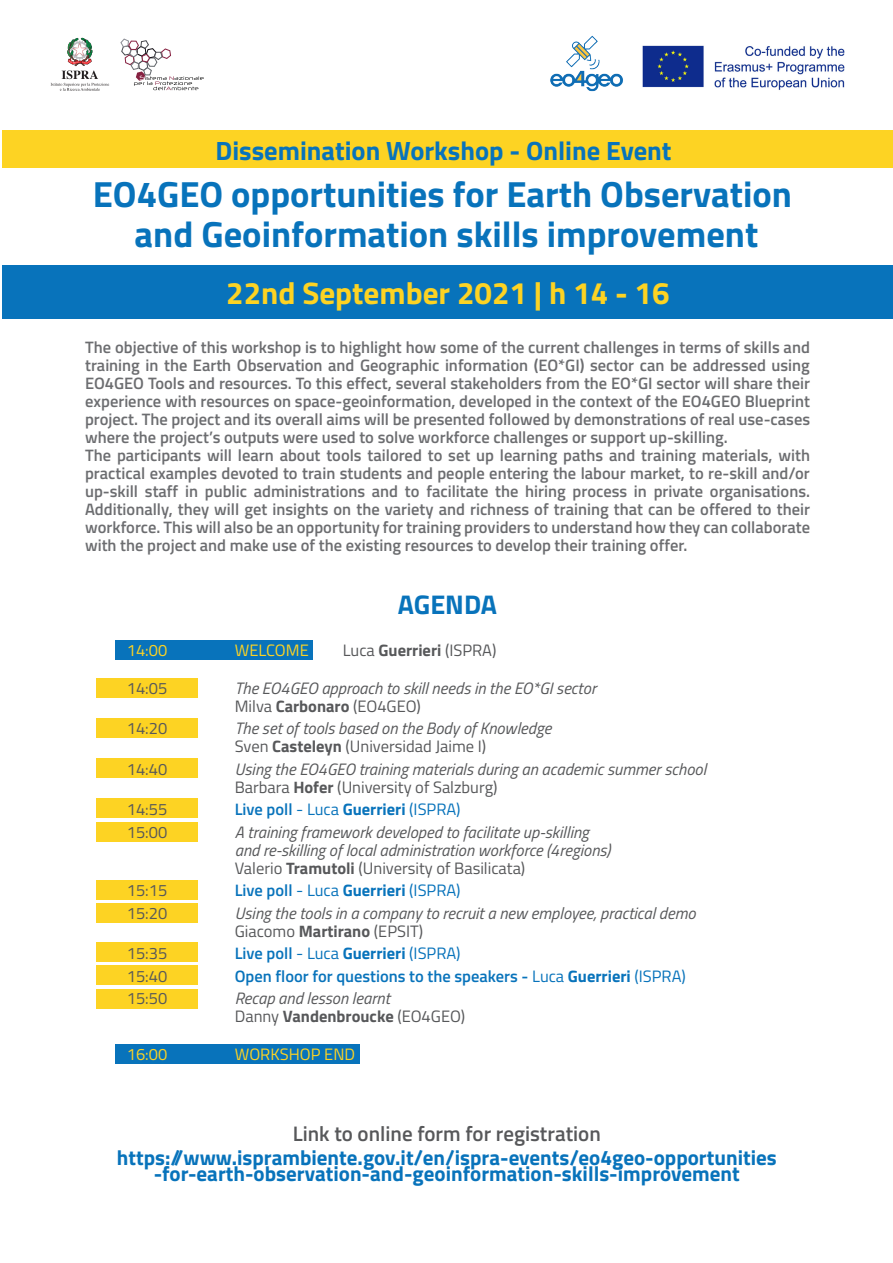
<style>
.page{position:relative;width:893px;height:1263px;background:#fff}
.page>*{position:absolute;margin:0;border:0;box-sizing:border-box;transform-origin:0 0}
.t1{font:700 36.45px/39.8px "Titillium Web";color:#0873bb;text-align:center}
.t2{font:700 31.2px "Titillium Web";color:#fdd323}
.t3{font:700 27px "Titillium Web";color:#0873bb}
.t4{font:700 26.4px "Titillium Web";color:#0873bb}
.t5{font:700 21px/16.5px "Titillium Web";color:#0873bb;text-align:center}
.t6{font:600 21px "Titillium Web";color:#57585a}
.t7{font:600 16.5px/18px "Titillium Web";color:#6c6d70}
.t8{font:italic 16.5px/18px "Titillium Web";color:#57585a}
.t9{font:16.5px "Titillium Web";color:#0873bb}
.t10{font:16.5px "Titillium Web";color:#57585a}
.t11{font:600 16.5px "Titillium Web";color:#0873bb}
.t12{font:16.5px "Titillium Web";color:#fdd323}
.s1{font-weight:700}
.s2{font-style:normal}
.s3{font-weight:700;font-style:normal}
.s4{font-weight:600}
.s5{font-weight:400}
</style>
<div class="page">
<div style="left:2px;top:265px;width:891px;height:54px;background:#0873bb"></div>
<div style="left:2px;top:130px;width:891px;height:38px;background:#fdd323"></div>
<svg style="left:51px;top:38px;width:58px;height:53px"></svg>
<svg style="left:120px;top:38px;width:84px;height:52px"></svg>
<img style="left:550px;top:35px;width:73px;height:57px">
<img style="left:642px;top:45px;width:203px;height:45px">
<div style="left:115px;top:641px;width:198px;height:19px;background:#0873bb"></div>
<div style="left:115px;top:1044px;width:244px;height:19px;background:#0873bb"></div>
<div style="left:97px;top:678px;width:101px;height:19px;background:#fdd323"></div>
<div style="left:97px;top:718px;width:101px;height:20px;background:#fdd323"></div>
<div style="left:97px;top:758px;width:101px;height:20px;background:#fdd323"></div>
<div style="left:97px;top:799px;width:101px;height:19px;background:#fdd323"></div>
<div style="left:97px;top:822px;width:101px;height:20px;background:#fdd323"></div>
<div style="left:97px;top:880px;width:101px;height:19px;background:#fdd323"></div>
<div style="left:97px;top:903px;width:101px;height:20px;background:#fdd323"></div>
<div style="left:97px;top:942px;width:101px;height:19px;background:#fdd323"></div>
<div style="left:97px;top:966px;width:101px;height:19px;background:#fdd323"></div>
<div style="left:97px;top:989px;width:101px;height:20px;background:#fdd323"></div>
<h3 class="t4" style="left:216px;top:131px;width:458px">Dissemination Workshop - Online Event</h3>
<h1 class="t1" style="left:93px;top:173px;width:700px">EO4GEO opportunities for Earth Observation and Geoinformation skills improvement</h1>
<h2 class="t2" style="left:226px;top:269px;width:445px">22nd September 2021 | h 14 - 16</h2>
<p class="t7" style="left:85px;top:337px;width:727px">The objective of this workshop is to highlight how some of the current challenges in terms of skills and training in the Earth Observation and Geographic information (EO*GI) sector can be addressed using EO4GEO Tools and resources. To this effect, several stakeholders from the EO*GI sector will share their experience with resources on space-geoinformation, developed in the context of the EO4GEO Blueprint project. The project and its overall aims will be presented followed by demonstrations of real use-cases where the project’s outputs were used to solve workforce challenges or support up-skilling.<br>The participants will learn about tools tailored to set up learning paths and training materials, with practical examples devoted to train students and people entering the labour market, to re-skill and/or up-skill staff in public administrations and to facilitate the hiring process in private organisations.<br>Additionally, they will get insights on the variety and richness of training that can be offered to their workforce. This will also be an opportunity for training providers to understand how they can collaborate with the project and make use of the existing resources to develop their training offer.</p>
<h3 class="t3" style="left:398px;top:584px;width:101px">AGENDA</h3>
<p class="t12" style="left:127px;top:638px;width:42px">14:00</p>
<p class="t12" style="left:235px;top:638px;width:76px">WELCOME</p>
<p class="t10" style="left:343px;top:638px;width:155px">Luca <span class="s1">Guerrieri</span> (ISPRA)</p>
<p class="t10" style="left:127px;top:676px;width:42px">14:05</p>
<p class="t8" style="left:235px;top:678px;width:363px">The EO4GEO approach to skill needs in the EO*GI sector<br><span class="s2">Milva</span> <span class="s3">Carbonaro</span> <span class="s2">(EO4GEO)</span></p>
<p class="t10" style="left:127px;top:716px;width:42px">14:20</p>
<p class="t8" style="left:235px;top:718px;width:318px">The set of tools based on the Body of Knowledge<br><span class="s2">Sven</span> <span class="s3">Casteleyn</span> <span class="s2">(Universidad Jaime I)</span></p>
<p class="t10" style="left:127px;top:757px;width:42px">14:40</p>
<p class="t8" style="left:235px;top:759px;width:473px">Using the EO4GEO training materials during an academic summer school<br><span class="s2">Barbara</span> <span class="s3">Hofer</span> <span class="s2">(University of Salzburg)</span></p>
<p class="t10" style="left:127px;top:797px;width:42px">14:55</p>
<p class="t9" style="left:235px;top:797px;width:227px"><span class="s4">Live poll</span> - Luca <span class="s1">Guerrieri</span> (ISPRA)</p>
<p class="t10" style="left:127px;top:820px;width:42px">15:00</p>
<p class="t8" style="left:235px;top:822px;width:377px">A training framework developed to facilitate up-skilling and re-skilling of local administration workforce (4regions)<br><span class="s2">Valerio</span> <span class="s3">Tramutoli</span> <span class="s2">(University of Basilicata)</span></p>
<p class="t10" style="left:127px;top:878px;width:42px">15:15</p>
<p class="t9" style="left:235px;top:878px;width:227px"><span class="s4">Live poll</span> - Luca <span class="s1">Guerrieri</span> (ISPRA)</p>
<p class="t10" style="left:127px;top:901px;width:42px">15:20</p>
<p class="t8" style="left:235px;top:903px;width:462px">Using the tools in a company to recruit a new employee, practical demo<br><span class="s2">Giacomo</span> <span class="s3">Martirano</span> <span class="s2">(EPSIT)</span></p>
<p class="t10" style="left:127px;top:941px;width:42px">15:35</p>
<p class="t9" style="left:235px;top:941px;width:227px"><span class="s4">Live poll</span> - Luca <span class="s1">Guerrieri</span> (ISPRA)</p>
<p class="t10" style="left:127px;top:964px;width:42px">15:40</p>
<p class="t11" style="left:235px;top:963px;width:453px">Open floor for questions to the speakers - <span class="s5">Luca</span> <span class="s1">Guerrieri</span> <span class="s5">(ISPRA)</span></p>
<p class="t10" style="left:127px;top:986px;width:42px">15:50</p>
<p class="t8" style="left:235px;top:988px;width:232px">Recap and lesson learnt<br><span class="s2">Danny</span> <span class="s3">Vandenbroucke</span> <span class="s2">(EO4GEO)</span></p>
<p class="t12" style="left:127px;top:1042px;width:42px">16:00</p>
<p class="t12" style="left:235px;top:1042px;width:122px">WORKSHOP END</p>
<p class="t6" style="left:293px;top:1117px;width:310px">Link to online form for registration</p>
<p class="t5" style="left:117px;top:1148px;width:661px">https://www.isprambiente.gov.it/en/ispra-events/eo4geo-opportunities -for-earth-observation-and-geoinformation-skills-improvement</p>
</div>
